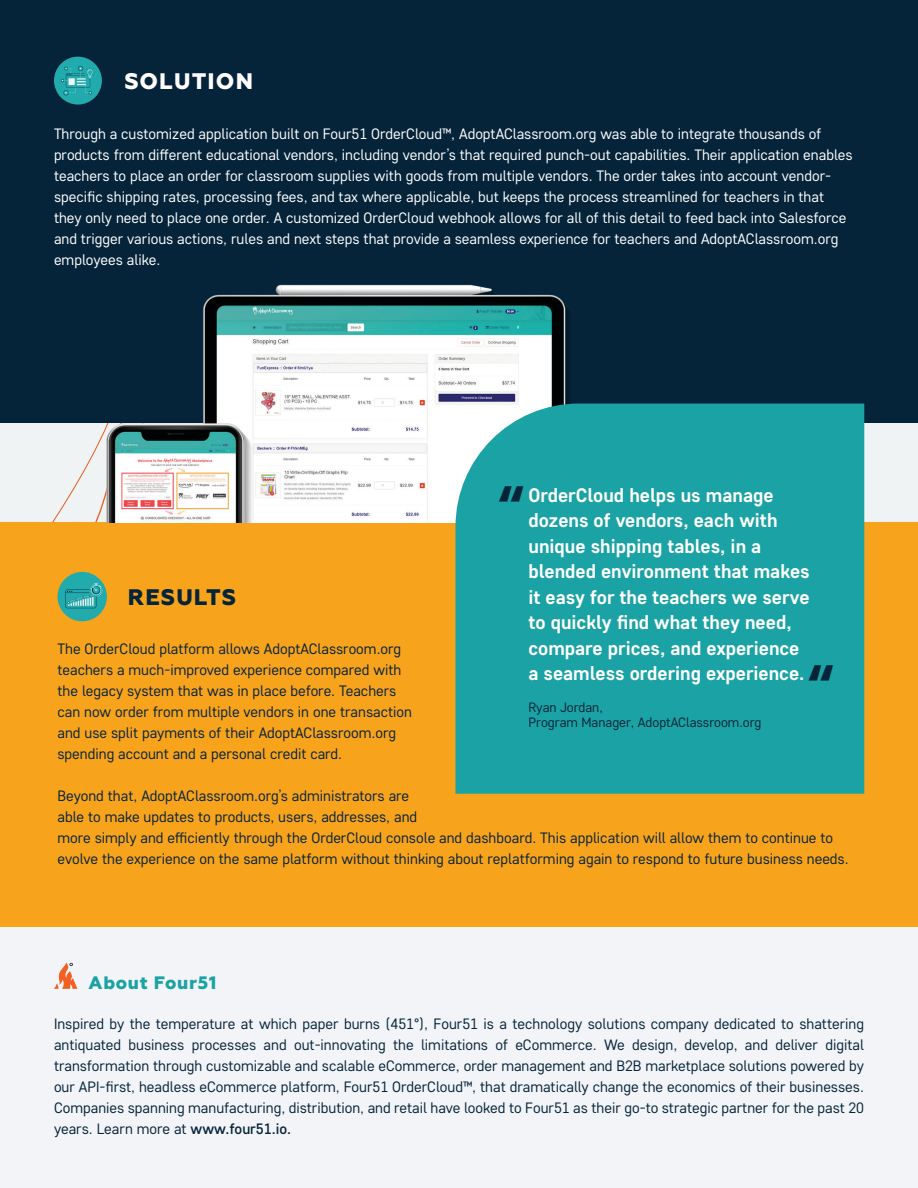
<style>
.page{position:relative;width:918px;height:1188px;background:#fff}
.page>*{position:absolute;margin:0;border:0;box-sizing:border-box;transform-origin:0 0}
.t1{font:800 46.8px "Geometria";color:#052439}
.t2{font:800 22.5px "Geometria";letter-spacing:.05em;color:#fff}
.t3{font:800 22.5px "Geometria";letter-spacing:.05em;color:#052439}
.t4{font:700 19.5px/25.5px "Core Sans D55";color:#fff}
.t5{font:800 18px "Geometria";letter-spacing:.04em;color:#1ba2a4}
.t6{font:15px/21px "Core Sans D35";color:#052439}
.t7{font:15px/21px "Core Sans D35";color:#fff}
.t8{font:13.5px/15px "Core Sans D35";color:#052439}
.s1{font-family:"Core Sans D45";font-weight:500}
</style>
<div class="page">
<div style="left:453px;top:374px;width:465px;height:160px;background:#f0f3f4"></div>
<div style="left:0;top:422px;width:62px;height:100px;background:#f0f3f4"></div>
<div style="left:0;top:0;width:918px;height:422px;background:#052439"></div>
<div style="left:0;top:522px;width:918px;height:406px;background:#f8a31c"></div>
<div style="left:58px;top:572px;width:49px;height:49px;background:#22abad;border-radius:50%"></div>
<svg style="left:65px;top:583px;width:37px;height:25px"></svg>
<div style="left:54px;top:57px;width:48px;height:48px;background:#22abad;border-radius:50%"></div>
<svg style="left:61px;top:66px;width:34px;height:29px"></svg>
<div style="left:0;top:928px;width:918px;height:260px;background:#f3f4f7"></div>
<svg style="left:54px;top:963px;width:23px;height:26px"></svg>
<img style="left:62px;top:284px;width:539px;height:238px">
<div style="left:455px;top:404px;width:409px;height:390px;background:#1ba2a4"></div>
<p class="t2" style="left:124px;top:68px;width:130px">SOLUTION</p>
<p class="t7" style="left:54px;top:123px;width:800px">Through a customized application built on Four51 OrderCloud™, AdoptAClassroom.org was able to integrate thousands of products from different educational vendors, including vendor’s that required punch-out capabilities. Their application enables teachers to place an order for classroom supplies with goods from multiple vendors. The order takes into account vendor&shy;specific shipping rates, processing fees, and tax where applicable, but keeps the process streamlined for teachers in that they only need to place one order. A customized OrderCloud webhook allows for all of this detail to feed back into Salesforce and trigger various actions, rules and next steps that provide a seamless experience for teachers and AdoptAClassroom.org employees alike.</p>
<p class="t1" style="left:499px;top:475px;width:27px">“</p>
<p class="t4" style="left:528px;top:481px;width:283px">OrderCloud helps us manage dozens of vendors, each with unique shipping tables, in a blended environment that makes it easy for the teachers we serve to quickly find what they need, compare prices, and experience a seamless ordering experience.</p>
<p class="t3" style="left:128px;top:584px;width:110px">RESULTS</p>
<p class="t6" style="left:58px;top:638px;width:356px">The OrderCloud platform allows AdoptAClassroom.org teachers a much-improved experience compared with the legacy system that was in place before. Teachers can now order from multiple vendors in one transaction and use split payments of their AdoptAClassroom.org spending account and a personal credit card.</p>
<p class="t6" style="left:58px;top:785px;width:793px">Beyond that, AdoptAClassroom.org’s administrators are<br>able to make updates to products, users, addresses, and<br>more simply and efficiently through the OrderCloud console and dashboard. This application will allow them to continue to evolve the experience on the same platform without thinking about replatforming again to respond to future business needs.</p>
<p class="t1" style="left:809px;top:654px;width:27px">“</p>
<p class="t8" style="left:528px;top:700px;width:235px">Ryan Jordan,<br>Program Manager, AdoptAClassroom.org</p>
<p class="t5" style="left:89px;top:972px;width:129px">About Four51</p>
<p class="t6" style="left:54px;top:1013px;width:812px;text-align:justify">Inspired by the temperature at which paper burns (451°), Four51 is a technology solutions company dedicated to shattering antiquated business processes and out-innovating the limitations of eCommerce. We design, develop, and deliver digital transformation through customizable and scalable eCommerce, order management and B2B marketplace solutions powered by our API-first, headless eCommerce platform, Four51 OrderCloud™, that dramatically change the economics of their businesses.<br>Companies spanning manufacturing, distribution, and retail have looked to Four51 as their go-to strategic partner for the past 20 years. Learn more at <span class="s1">www.four51.io.</span></p>
</div>
